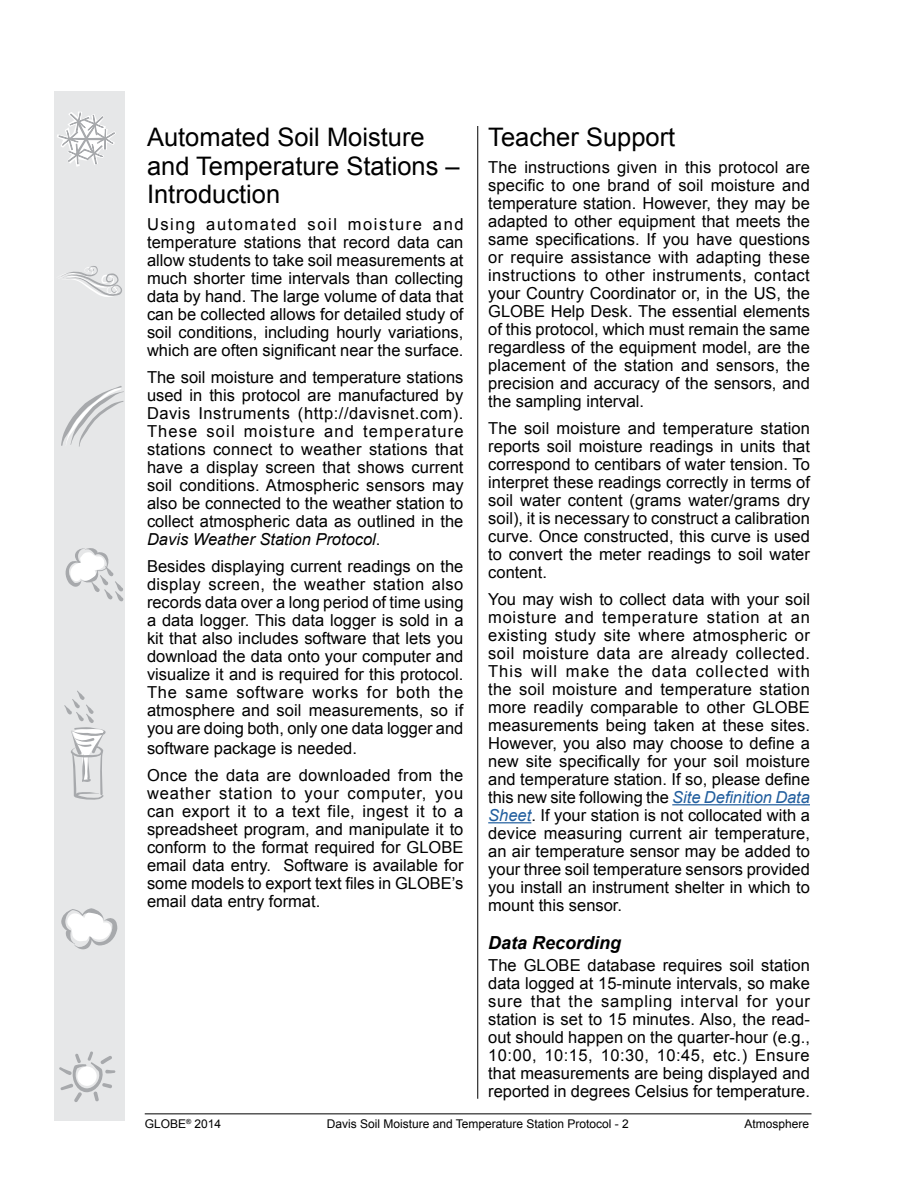
<style>
.page{position:relative;width:918px;height:1188px;background:#fff}
.page>*{position:absolute;margin:0;border:0;box-sizing:border-box;transform-origin:0 0}
.t1{font:25.5px/28.5px "Arial";color:#000}
.t2{font:italic 700 18px "Arial";color:#000}
.t3{font:16.5px/18px "Arial";color:#000;text-align:justify}
.t4{font:16.5px/27px "Arial";letter-spacing:.02em;color:#000}
.t5{font:12px "Arial";color:#000}
.s1{font-style:italic}
.s2{font-style:italic;color:#215e9e}
</style>
<div class="page">
<hr style="left:477px;top:126px;width:1px;height:973px;background:#000">
<hr style="left:145px;top:1113px;width:667px;height:1px;background:#000">
<div style="left:54px;top:91px;width:71px;height:1029px;background:#e6e7e8"></div>
<svg style="left:65px;top:548px;width:59px;height:54px"></svg>
<svg style="left:61px;top:908px;width:56px;height:42px"></svg>
<svg style="left:59px;top:1051px;width:57px;height:51px"></svg>
<div style="left:77px;top:1067px;width:20px;height:19px;background:#fff;border-radius:50%"></div>
<svg style="left:64px;top:690px;width:42px;height:110px"></svg>
<svg style="left:61px;top:386px;width:63px;height:61px"></svg>
<svg style="left:57px;top:112px;width:59px;height:55px"></svg>
<svg style="left:61px;top:266px;width:61px;height:31px"></svg>
<hr style="left:672px;top:804px;width:138px;height:1px;background:#215e9e">
<hr style="left:488px;top:822px;width:43px;height:1px;background:#215e9e">
<h1 class="t1" style="left:147px;top:123px;width:314px">Automated Soil Moisture and Temperature Stations –<br>Introduction</h1>
<p class="t3" style="left:147px;top:215px;width:318px">Using automated soil moisture and temperature stations that record data can allow students to take soil measurements at much shorter time intervals than collecting data by hand. The large volume of data that can be collected allows for detailed study of soil conditions, including hourly variations, which are often significant near the surface.</p>
<p class="t3" style="left:147px;top:368px;width:318px">The soil moisture and temperature stations used in this protocol are manufactured by Davis Instruments (http://davisnet.com).<br>These soil moisture and temperature stations connect to weather stations that have a display screen that shows current soil conditions. Atmospheric sensors may also be connected to the weather station to collect atmospheric data as outlined in the <span class="s1">Davis Weather Station Protocol</span>.</p>
<p class="t3" style="left:147px;top:557px;width:318px">Besides displaying current readings on the display screen, the weather station also records data over a long period of time using a data logger. This data logger is sold in a kit that also includes software that lets you download the data onto your computer and visualize it and is required for this protocol.<br>The same software works for both the atmosphere and soil measurements, so if you are doing both, only one data logger and</p>
<p class="t4" style="left:147px;top:735px;width:318px">software package is needed.<br>Once the data are downloaded from the</p>
<p class="t3" style="left:147px;top:784px;width:318px">weather station to your computer, you can export it to a text file, ingest it to a spreadsheet program, and manipulate it to conform to the format required for GLOBE email data entry. Software is available for some models to export text files in GLOBE’s email data entry format.</p>
<h1 class="t1" style="left:488px;top:123px;width:189px">Teacher Support</h1>
<p class="t3" style="left:488px;top:158px;width:323px">The instructions given in this protocol are specific to one brand of soil moisture and temperature station. However, they may be adapted to other equipment that meets the same specifications. If you have questions or require assistance with adapting these instructions to other instruments, contact your Country Coordinator or, in the US, the GLOBE Help Desk. The essential elements of this protocol, which must remain the same regardless of the equipment model, are the placement of the station and sensors, the precision and accuracy of the sensors, and the sampling interval.</p>
<p class="t3" style="left:488px;top:419px;width:323px">The soil moisture and temperature station reports soil moisture readings in units that correspond to centibars of water tension. To interpret these readings correctly in terms of soil water content (grams water/grams dry soil), it is necessary to construct a calibration curve. Once constructed, this curve is used to convert the meter readings to soil water content.</p>
<p class="t3" style="left:488px;top:590px;width:323px">You may wish to collect data with your soil moisture and temperature station at an existing study site where atmospheric or soil moisture data are already collected.<br>This will make the data collected with the soil moisture and temperature station more readily comparable to other GLOBE measurements being taken at these sites.<br>However, you also may choose to define a new site specifically for your soil moisture and temperature station. If so, please define this new site following the <span class="s2">Site Definition Data Sheet</span>. If your station is not collocated with a device measuring current air temperature, an air temperature sensor may be added to your three soil temperature sensors provided you install an instrument shelter in which to mount this sensor.</p>
<p class="t2" style="left:488px;top:930px;width:135px">Data Recording</p>
<p class="t3" style="left:488px;top:956px;width:323px">The GLOBE database requires soil station data logged at 15-minute intervals, so make sure that the sampling interval for your station is set to 15 minutes. Also, the read&shy;out should happen on the quarter-hour (e.g., 10:00, 10:15, 10:30, 10:45, etc.) Ensure that measurements are being displayed and reported in degrees Celsius for temperature.</p>
<p class="t5" style="left:145px;top:1116px;width:78px">GLOBE<sup>®</sup> 2014</p>
<p class="t5" style="left:327px;top:1116px;width:303px">Davis Soil Moisture and Temperature Station Protocol - 2</p>
<p class="t5" style="left:745px;top:1116px;width:66px">Atmosphere</p>
</div>
